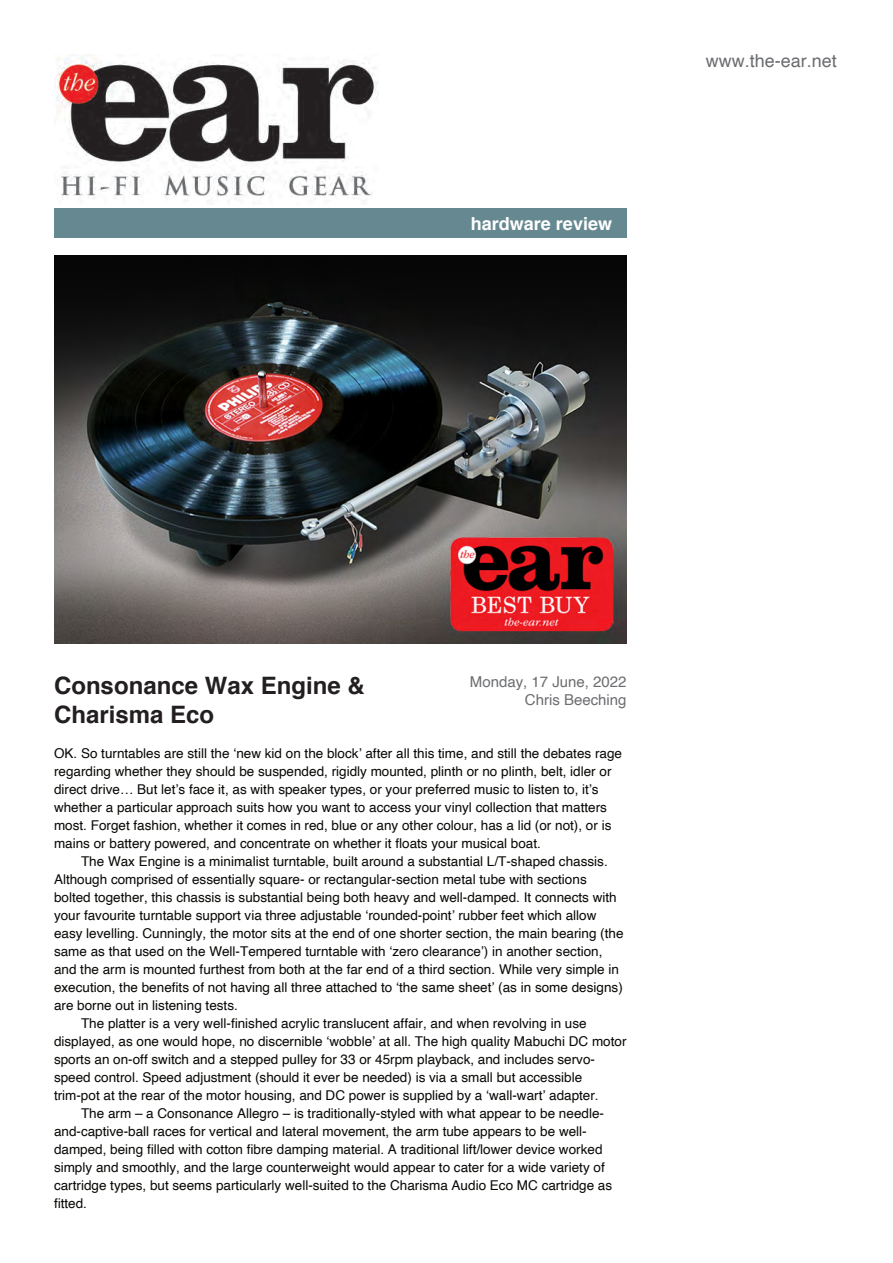
<style>
.page{position:relative;width:893px;height:1263px;background:#fff}
.page>*{position:absolute;margin:0;border:0;box-sizing:border-box;transform-origin:0 0}
.t1{font:700 24px/28.8px "Helvetica";color:#231f20}
.t2{font:18px "Helvetica";color:#6c6d70}
.t3{font:700 18px "Helvetica";color:#fff}
.t4{font:15px/18px "Helvetica";color:#6c6d70;text-align:right}
.t5{font:13.5px/18px "Helvetica";color:#080704}
</style>
<div class="page">
<img style="left:55px;top:54px;width:322px;height:148px">
<div style="left:54px;top:208px;width:573px;height:30px;background:#668991"></div>
<img style="left:54px;top:255px;width:573px;height:388px">
<h2 class="t3" style="left:471px;top:217px;width:143px">hardware review</h2>
<h2 class="t2" style="left:706px;top:53px;width:133px">www.the-ear.net</h2>
<h1 class="t1" style="left:54px;top:672px;width:312px">Consonance Wax Engine &amp;<br>Charisma Eco</h1>
<p class="t4" style="left:470px;top:674px;width:158px">Monday, 17 June, 2022<br>Chris Beeching</p>
<p class="t5" style="left:54px;top:745px;width:569px">OK. So turntables are still the ‘new kid on the block’ after all this time, and still the debates rage regarding whether they should be suspended, rigidly mounted, plinth or no plinth, belt, idler or direct drive… But let’s face it, as with speaker types, or your preferred music to listen to, it’s whether a particular approach suits how you want to access your vinyl collection that matters most. Forget fashion, whether it comes in red, blue or any other colour, has a lid (or not), or is mains or battery powered, and concentrate on whether it floats your musical boat.</p>
<p class="t5" style="left:81px;top:853px;width:528px">The Wax Engine is a minimalist turntable, built around a substantial L/T-shaped chassis.</p>
<p class="t5" style="left:54px;top:871px;width:534px">Although comprised of essentially square- or rectangular-section metal tube with sections</p>
<p class="t5" style="left:54px;top:889px;width:564px">bolted together, this chassis is substantial being both heavy and well-damped. It connects with</p>
<p class="t5" style="left:54px;top:907px;width:544px">your favourite turntable support via three adjustable ‘rounded-point’ rubber feet which allow</p>
<p class="t5" style="left:54px;top:925px;width:571px">easy levelling. Cunningly, the motor sits at the end of one shorter section, the main bearing (the</p>
<p class="t5" style="left:54px;top:943px;width:550px">same as that used on the Well-Tempered turntable with ‘zero clearance’) in another section,</p>
<p class="t5" style="left:54px;top:961px;width:566px">and the arm is mounted furthest from both at the far end of a third section. While very simple in</p>
<p class="t5" style="left:54px;top:979px;width:570px">execution, the benefits of not having all three attached to ‘the same sheet’ (as in some designs)</p>
<p class="t5" style="left:54px;top:997px;width:185px">are borne out in listening tests.</p>
<p class="t5" style="left:81px;top:1015px;width:507px">The platter is a very well-finished acrylic translucent affair, and when revolving in use</p>
<p class="t5" style="left:54px;top:1033px;width:574px">displayed, as one would hope, no discernible ‘wobble’ at all. The high quality Mabuchi DC motor</p>
<p class="t5" style="left:54px;top:1051px;width:542px">sports an on-off switch and a stepped pulley for 33 or 45rpm playback, and includes servo-</p>
<p class="t5" style="left:54px;top:1069px;width:530px">speed control. Speed adjustment (should it ever be needed) is via a small but accessible</p>
<p class="t5" style="left:54px;top:1087px;width:546px">trim-pot at the rear of the motor housing, and DC power is supplied by a ‘wall-wart’ adapter.</p>
<p class="t5" style="left:81px;top:1105px;width:524px">The arm – a Consonance Allegro – is traditionally-styled with what appear to be needle-</p>
<p class="t5" style="left:54px;top:1123px;width:534px">and-captive-ball races for vertical and lateral movement, the arm tube appears to be well-</p>
<p class="t5" style="left:54px;top:1141px;width:550px">damped, being filled with cotton fibre damping material. A traditional lift/lower device worked</p>
<p class="t5" style="left:54px;top:1159px;width:552px">simply and smoothly, and the large counterweight would appear to cater for a wide variety of</p>
<p class="t5" style="left:54px;top:1177px;width:560px">cartridge types, but seems particularly well-suited to the Charisma Audio Eco MC cartridge as</p>
<p class="t5" style="left:54px;top:1195px;width:35px">fitted.</p>
</div>
